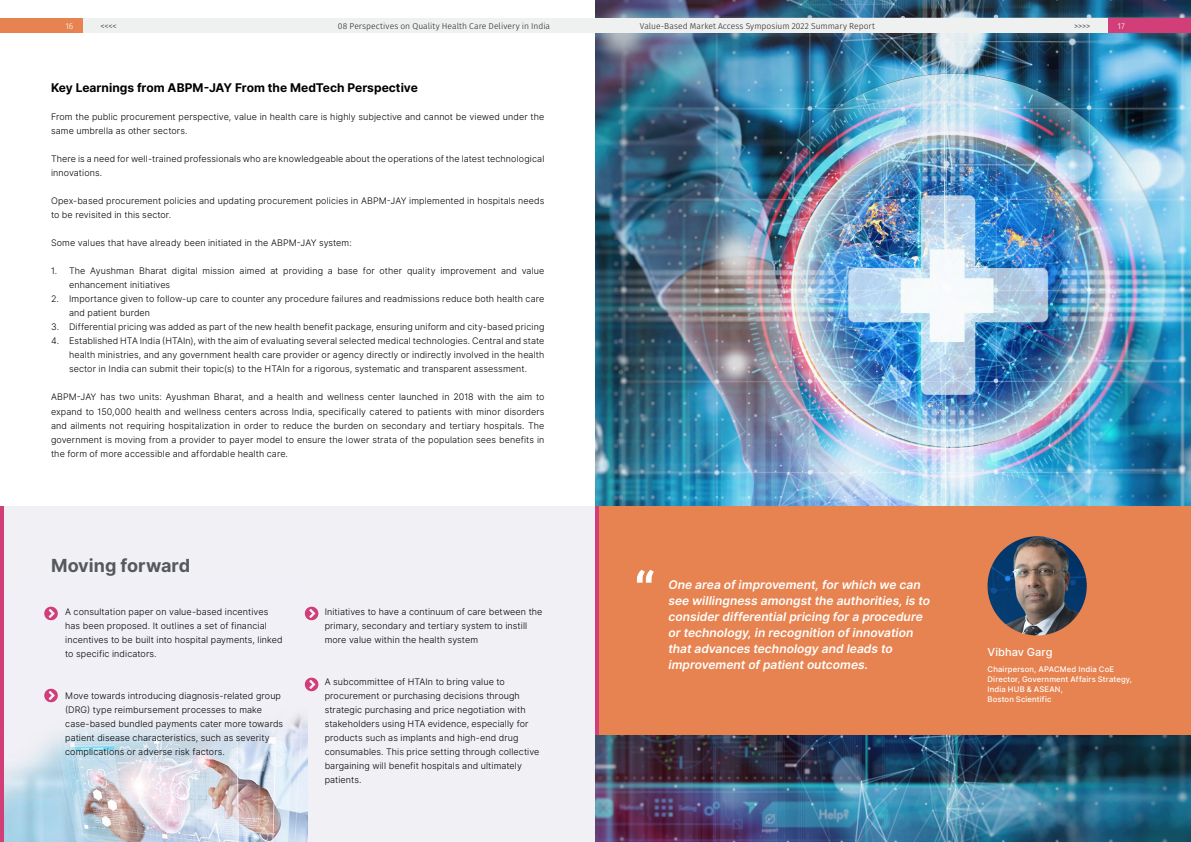
<style>
.page{position:relative;width:1191px;height:842px;background:#fff}
.page>*{position:absolute;margin:0;border:0;box-sizing:border-box;transform-origin:0 0}
.t1{font:700 50px "Inter";color:#fff}
.t2{font:700 18px "Inter";color:#55595e}
.t3{font:italic 600 12px/16px "Inter";color:#fff}
.t4{font:700 12px "Inter";color:#000}
.t5{font:500 11px "Inter";color:#fff}
.t6{font:9px/14px "Inter Light BETA";letter-spacing:.01em;color:#000}
.t7{font:300 8.5px "Fira Sans";color:#231f20}
.t8{font:300 8.5px "Fira Sans";color:#fff}
.t9{font:500 7.7px/10px "Inter";letter-spacing:.02em;color:#fff}
</style>
<div class="page">
<div style="left:0;top:506px;width:595px;height:336px;background:#f1f0f5"></div>
<img style="left:4px;top:606px;width:304px;height:236px">
<hr style="left:0;top:506px;width:4px;height:336px;background:#d13e78">
<svg style="left:44px;top:607px;width:14px;height:13px"></svg>
<svg style="left:305px;top:607px;width:13px;height:13px"></svg>
<svg style="left:305px;top:678px;width:13px;height:13px"></svg>
<svg style="left:44px;top:689px;width:14px;height:13px"></svg>
<img style="left:595px;top:0;width:596px;height:842px">
<div style="left:0;top:18px;width:83px;height:15px;background:#e78350"></div>
<div style="left:1108px;top:18px;width:83px;height:15px;background:#d13e78"></div>
<div style="left:83px;top:18px;width:512px;height:15px;background:#eff0f0"></div>
<div style="left:595px;top:18px;width:513px;height:15px;background:#eff0f0"></div>
<div style="left:595px;top:506px;width:596px;height:229px;background:#e78350"></div>
<img style="left:987px;top:536px;width:99px;height:99px;border-radius:50px">
<hr style="left:595px;top:506px;width:4px;height:229px;background:#d13e78">
<p class="t8" style="left:65px;top:20px;width:9px">16</p>
<p class="t7" style="left:101px;top:20px;width:18px">&lt;&lt;&lt;&lt;</p>
<p class="t7" style="left:338px;top:20px;width:214px">08 Perspectives on Quality Health Care Delivery in India</p>
<p class="t7" style="left:640px;top:20px;width:237px">Value-Based Market Access Symposium 2022 Summary Report</p>
<p class="t7" style="left:1074px;top:20px;width:18px">&gt;&gt;&gt;&gt;</p>
<p class="t8" style="left:1117px;top:20px;width:9px">17</p>
<h3 class="t4" style="left:51px;top:79px;width:368px">Key Learnings from ABPM-JAY From the MedTech Perspective</h3>
<p class="t6" style="left:51px;top:110px;width:495px">From the public procurement perspective, value in health care is highly subjective and cannot be viewed under the same umbrella as other sectors.</p>
<p class="t6" style="left:51px;top:152px;width:495px">There is a need for well-trained professionals who are knowledgeable about the operations of the latest technological innovations.</p>
<p class="t6" style="left:51px;top:194px;width:495px">Opex-based procurement policies and updating procurement policies in ABPM-JAY implemented in hospitals needs to be revisited in this sector.</p>
<p class="t6" style="left:51px;top:236px;width:302px">Some values that have already been initiated in the ABPM-JAY system:</p>
<p class="t6" style="left:69px;top:264px;width:477px;text-indent:-18px">1. The Ayushman Bharat digital mission aimed at providing a base for other quality improvement and value enhancement initiatives</p>
<p class="t6" style="left:69px;top:292px;width:477px;text-indent:-18px">2. Importance given to follow-up care to counter any procedure failures and readmissions reduce both health care and patient burden</p>
<p class="t6" style="left:51px;top:320px;width:495px">3. Differential pricing was added as part of the new health benefit package, ensuring uniform and city-based pricing</p>
<p class="t6" style="left:69px;top:334px;width:477px;text-align:justify;text-indent:-18px">4. Established HTA India (HTAIn), with the aim of evaluating several selected medical technologies. Central and state health ministries, and any government health care provider or agency directly or indirectly involved in the health sector in India can submit their topic(s) to the HTAIn for a rigorous, systematic and transparent assessment.</p>
<p class="t6" style="left:51px;top:390px;width:495px;text-align:justify">ABPM-JAY has two units: Ayushman Bharat, and a health and wellness center launched in 2018 with the aim to expand to 150,000 health and wellness centers across India, specifically catered to patients with minor disorders and ailments not requiring hospitalization in order to reduce the burden on secondary and tertiary hospitals. The government is moving from a provider to payer model to ensure the lower strata of the population sees benefits in the form of more accessible and affordable health care.</p>
<h2 class="t2" style="left:51px;top:552px;width:141px">Moving forward</h2>
<p class="t6" style="left:65px;top:605px;width:219px">A consultation paper on value-based incentives has been proposed. It outlines a set of financial incentives to be built into hospital payments, linked to specific indicators.</p>
<p class="t6" style="left:65px;top:689px;width:219px">Move towards introducing diagnosis-related group (DRG) type reimbursement processes to make case-based bundled payments cater more towards patient disease characteristics, such as severity complications or adverse risk factors.</p>
<p class="t6" style="left:325px;top:605px;width:219px">Initiatives to have a continuum of care between the primary, secondary and tertiary system to instill more value within the health system</p>
<p class="t6" style="left:325px;top:675px;width:216px">A subcommittee of HTAIn to bring value to procurement or purchasing decisions through strategic purchasing and price negotiation with stakeholders using HTA evidence, especially for products such as implants and high-end drug consumables. This price setting through collective bargaining will benefit hospitals and ultimately patients.</p>
<h1 class="t1" style="left:634px;top:553px;width:23px">“</h1>
<p class="t3" style="left:668px;top:577px;width:263px">One area of improvement, for which we can see willingness amongst the authorities, is to consider differential pricing for a procedure or technology, in recognition of innovation that advances technology and leads to improvement of patient outcomes.</p>
<p class="t5" style="left:987px;top:644px;width:66px">Vibhav Garg</p>
<p class="t9" style="left:987px;top:664px;width:146px">Chairperson, APACMed India CoE<br>Director, Government Affairs Strategy,<br>India HUB &amp; ASEAN,<br>Boston Scientific</p>
</div>
